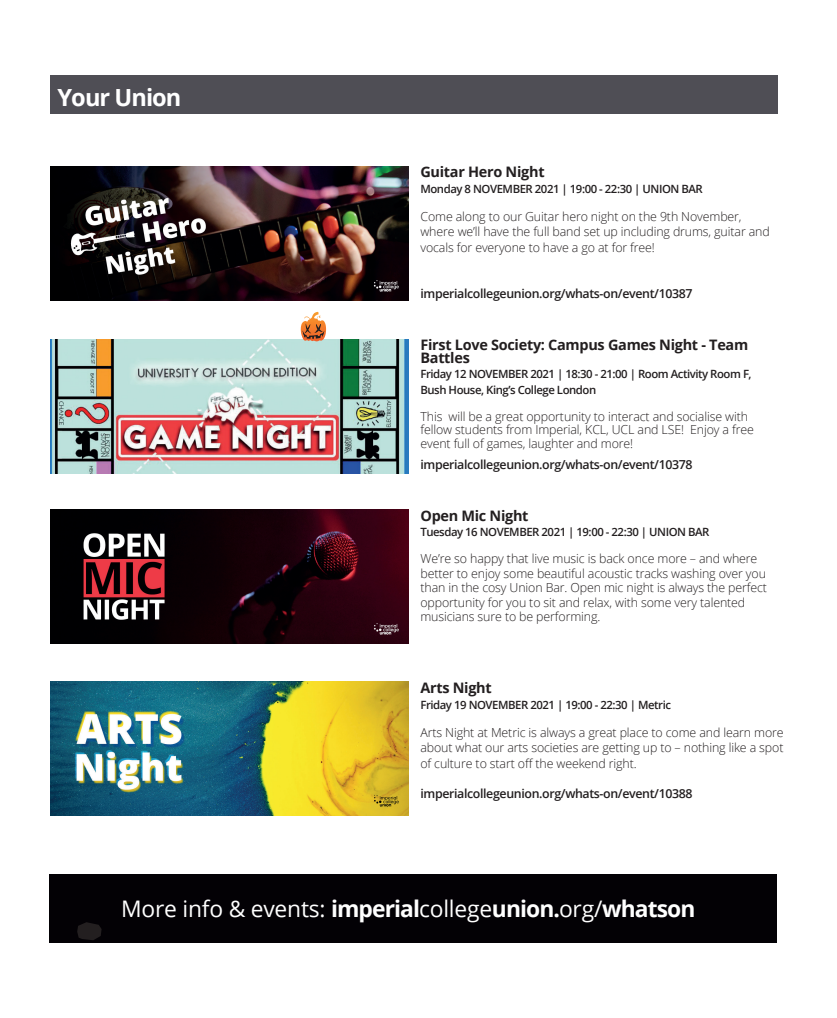
<style>
.page{position:relative;width:837px;height:1018px;background:#fff}
.page>*{position:absolute;margin:0;border:0;box-sizing:border-box;transform-origin:0 0}
.t1{font:700 23.6px "Open Sans";letter-spacing:-.04em;color:#fff}
.t2{font:22.8px "Open Sans";letter-spacing:-.01em;color:#fff}
.t3{font:700 14.5px/12.4px "Open Sans";letter-spacing:-.02em;color:#231f20}
.t4{font:300 12.4px/15.5px "Open Sans";letter-spacing:-.01em;color:#231f20}
.t5{font:600 12.4px "Open Sans";letter-spacing:-.03em;color:#231f20}
.t6{font:600 11.4px/15.5px "Open Sans";letter-spacing:-.04em;color:#231f20}
.s1{font-weight:700}
</style>
<div class="page">
<div style="left:50px;top:75px;width:727px;height:39px;background:#4f4e55"></div>
<div style="left:50px;top:874px;width:726px;height:68px;background:#030105"></div>
<img style="left:50px;top:166px;width:358px;height:134px">
<img style="left:50px;top:339px;width:358px;height:135px">
<img style="left:50px;top:681px;width:358px;height:135px">
<img style="left:50px;top:510px;width:358px;height:133px">
<svg style="left:77px;top:922px;width:25px;height:18px"></svg>
<svg style="left:301px;top:312px;width:25px;height:29px"></svg>
<h1 class="t1" style="left:57px;top:80px;width:125px">Your Union</h1>
<p class="t3" style="left:420px;top:165px;width:126px">Guitar Hero Night</p>
<p class="t6" style="left:420px;top:181px;width:284px">Monday 8 NOVEMBER 2021 | 19:00 - 22:30 | UNION BAR</p>
<p class="t4" style="left:420px;top:208px;width:351px">Come along to our Guitar hero night on the 9th November, where we’ll have the full band set up including drums, guitar and vocals for everyone to have a go at for free!</p>
<p class="t5" style="left:420px;top:285px;width:273px">imperialcollegeunion.org/whats-on/event/10387</p>
<p class="t3" style="left:420px;top:338px;width:329px">First Love Society: Campus Games Night - Team<br>Battles</p>
<p class="t6" style="left:420px;top:366px;width:332px">Friday 12 NOVEMBER 2021 | 18:30 - 21:00 | Room Activity Room F,<br>Bush House, King’s College London</p>
<p class="t4" style="left:420px;top:409px;width:335px;line-height:13.4px">This will be a great opportunity to interact and socialise with fellow students from Imperial, KCL, UCL and LSE! Enjoy a free event full of games, laughter and more!</p>
<p class="t5" style="left:420px;top:456px;width:273px">imperialcollegeunion.org/whats-on/event/10378</p>
<p class="t3" style="left:420px;top:509px;width:110px">Open Mic Night</p>
<p class="t6" style="left:420px;top:524px;width:290px">Tuesday 16 NOVEMBER 2021 | 19:00 - 22:30 | UNION BAR</p>
<p class="t4" style="left:420px;top:551px;width:348px;line-height:14.5px">We’re so happy that live music is back once more – and where better to enjoy some beautiful acoustic tracks washing over you than in the cosy Union Bar. Open mic night is always the perfect opportunity for you to sit and relax, with some very talented musicians sure to be performing.</p>
<p class="t3" style="left:420px;top:681px;width:73px">Arts Night</p>
<p class="t6" style="left:420px;top:696px;width:252px">Friday 19 NOVEMBER 2021 | 19:00 - 22:30 | Metric</p>
<p class="t4" style="left:420px;top:724px;width:364px;text-align:justify">Arts Night at Metric is always a great place to come and learn more about what our arts societies are getting up to – nothing like a spot of culture to start off the weekend right.</p>
<p class="t5" style="left:420px;top:785px;width:273px">imperialcollegeunion.org/whats-on/event/10388</p>
<h2 class="t2" style="left:121px;top:893px;width:575px">More info &amp; events: <span class="s1">imperial</span>college<span class="s1">union.</span>org/<span class="s1">whatson</span></h2>
</div>
